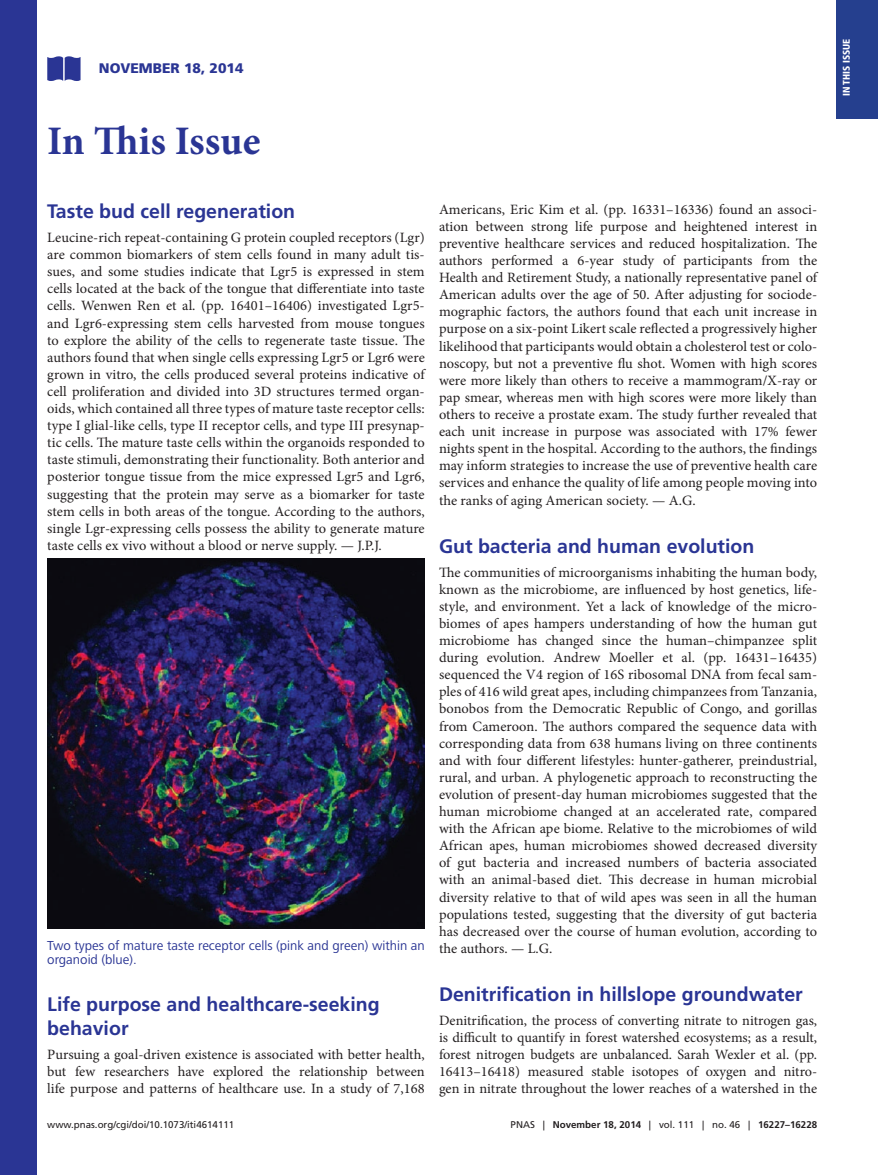
<style>
.page{position:relative;width:878px;height:1175px;background:#fff}
.page>*{position:absolute;margin:0;border:0;box-sizing:border-box;transform-origin:0 0}
.t1{font:700 40.5px "Minion Pro";color:#2a3594}
.t2{font:700 19.5px/24px "Frutiger LT Std";color:#2a3594}
.t3{font:14.25px/17.1px "Minion Pro";color:#231f20;text-align:justify}
.t4{font:900 13.8px "Frutiger LT Std";color:#2a3594}
.t5{font:13.5px/14.2px "Frutiger Next LTCE";color:#2a3594}
.t6{font:700 9.75px "Frutiger LT Std";color:#231f20}
.t7{font:9.75px "Frutiger LT Std";color:#231f20}
.t8{font:900 condensed 9.75px "Frutiger LT Std";color:#fff}
.s1{font-weight:400}
</style>
<div class="page">
<div style="left:0;top:0;width:37px;height:1174px;background:#2a3594"></div>
<svg style="left:47px;top:56px;width:34px;height:25px"></svg>
<div style="left:836px;top:0;width:42px;height:119px;background:#253f8e"></div>
<img style="left:47px;top:559px;width:377px;height:369px">
<p class="t4" style="left:99px;top:59px;width:146px">NOVEMBER 18, 2014</p>
<h1 class="t1" style="left:47px;top:112px;width:215px">In This Issue</h1>
<h2 class="t2" style="left:47px;top:199px;width:249px">Taste bud cell regeneration</h2>
<p class="t3" style="left:47px;top:229px;width:379px">Leucine-rich repeat-containing G protein coupled receptors (Lgr) are common biomarkers of stem cells found in many adult tis&shy;sues, and some studies indicate that Lgr5 is expressed in stem cells located at the back of the tongue that differentiate into taste cells. Wenwen Ren et al. (pp. 16401–16406) investigated Lgr5- and Lgr6-expressing stem cells harvested from mouse tongues to explore the ability of the cells to regenerate taste tissue. The authors found that when single cells expressing Lgr5 or Lgr6 were grown in vitro, the cells produced several proteins indicative of cell proliferation and divided into 3D structures termed organ&shy;oids, which contained all three types of mature taste receptor cells: type I glial-like cells, type II receptor cells, and type III presynap&shy;tic cells. The mature taste cells within the organoids responded to taste stimuli, demonstrating their functionality. Both anterior and posterior tongue tissue from the mice expressed Lgr5 and Lgr6, suggesting that the protein may serve as a biomarker for taste stem cells in both areas of the tongue. According to the authors, single Lgr-expressing cells possess the ability to generate mature taste cells ex vivo without a blood or nerve supply. — J.P.J.</p>
<p class="t5" style="left:47px;top:938px;width:379px">Two types of mature taste receptor cells (pink and green) within an organoid (blue).</p>
<h2 class="t2" style="left:47px;top:991px;width:334px">Life purpose and healthcare-seeking behavior</h2>
<p class="t3" style="left:47px;top:1045px;width:379px">Pursuing a goal-driven existence is associated with better health, but few researchers have explored the relationship between life purpose and patterns of healthcare use. In a study of 7,168</p>
<p class="t3" style="left:439px;top:201px;width:380px">Americans, Eric Kim et al. (pp. 16331–16336) found an associ&shy;ation between strong life purpose and heightened interest in preventive healthcare services and reduced hospitalization. The authors performed a 6-year study of participants from the Health and Retirement Study, a nationally representative panel of American adults over the age of 50. After adjusting for sociode&shy;mographic factors, the authors found that each unit increase in purpose on a six-point Likert scale reflected a progressively higher likelihood that participants would obtain a cholesterol test or colo&shy;noscopy, but not a preventive flu shot. Women with high scores were more likely than others to receive a mammogram/X-ray or pap smear, whereas men with high scores were more likely than others to receive a prostate exam. The study further revealed that each unit increase in purpose was associated with 17% fewer nights spent in the hospital. According to the authors, the findings may inform strategies to increase the use of preventive health care services and enhance the quality of life among people moving into the ranks of aging American society. — A.G.</p>
<h2 class="t2" style="left:439px;top:534px;width:317px">Gut bacteria and human evolution</h2>
<p class="t3" style="left:439px;top:563px;width:380px">The communities of microorganisms inhabiting the human body, known as the microbiome, are influenced by host genetics, life&shy;style, and environment. Yet a lack of knowledge of the micro&shy;biomes of apes hampers understanding of how the human gut microbiome has changed since the human–chimpanzee split during evolution. Andrew Moeller et al. (pp. 16431–16435) sequenced the V4 region of 16S ribosomal DNA from fecal sam&shy;ples of 416 wild great apes, including chimpanzees from Tanzania, bonobos from the Democratic Republic of Congo, and gorillas from Cameroon. The authors compared the sequence data with corresponding data from 638 humans living on three continents and with four different lifestyles: hunter-gatherer, preindustrial, rural, and urban. A phylogenetic approach to reconstructing the evolution of present-day human microbiomes suggested that the human microbiome changed at an accelerated rate, compared with the African ape biome. Relative to the microbiomes of wild African apes, human microbiomes showed decreased diversity of gut bacteria and increased numbers of bacteria associated with an animal-based diet. This decrease in human microbial diversity relative to that of wild apes was seen in all the human populations tested, suggesting that the diversity of gut bacteria has decreased over the course of human evolution, according to the authors. — L.G.</p>
<h2 class="t2" style="left:439px;top:982px;width:365px">Denitrification in hillslope groundwater</h2>
<p class="t3" style="left:439px;top:1011px;width:380px">Denitrification, the process of converting nitrate to nitrogen gas, is difficult to quantify in forest watershed ecosystems; as a result, forest nitrogen budgets are unbalanced. Sarah Wexler et al. (pp.<br>16413–16418) measured stable isotopes of oxygen and nitro&shy;gen in nitrate throughout the lower reaches of a watershed in the</p>
<p class="t7" style="left:47px;top:1119px;width:188px">www.pnas.org/cgi/doi/10.1073/iti4614111</p>
<p class="t6" style="left:510px;top:1119px;width:308px"><span class="s1">PNAS |</span> November 18, 2014 <span class="s1">| vol. 111 | no. 46 |</span> 16227–16228</p>
<p class="t8" style="left:840px;top:96px;width:59px;rotate:-90deg">IN THIS ISSUE</p>
</div>
